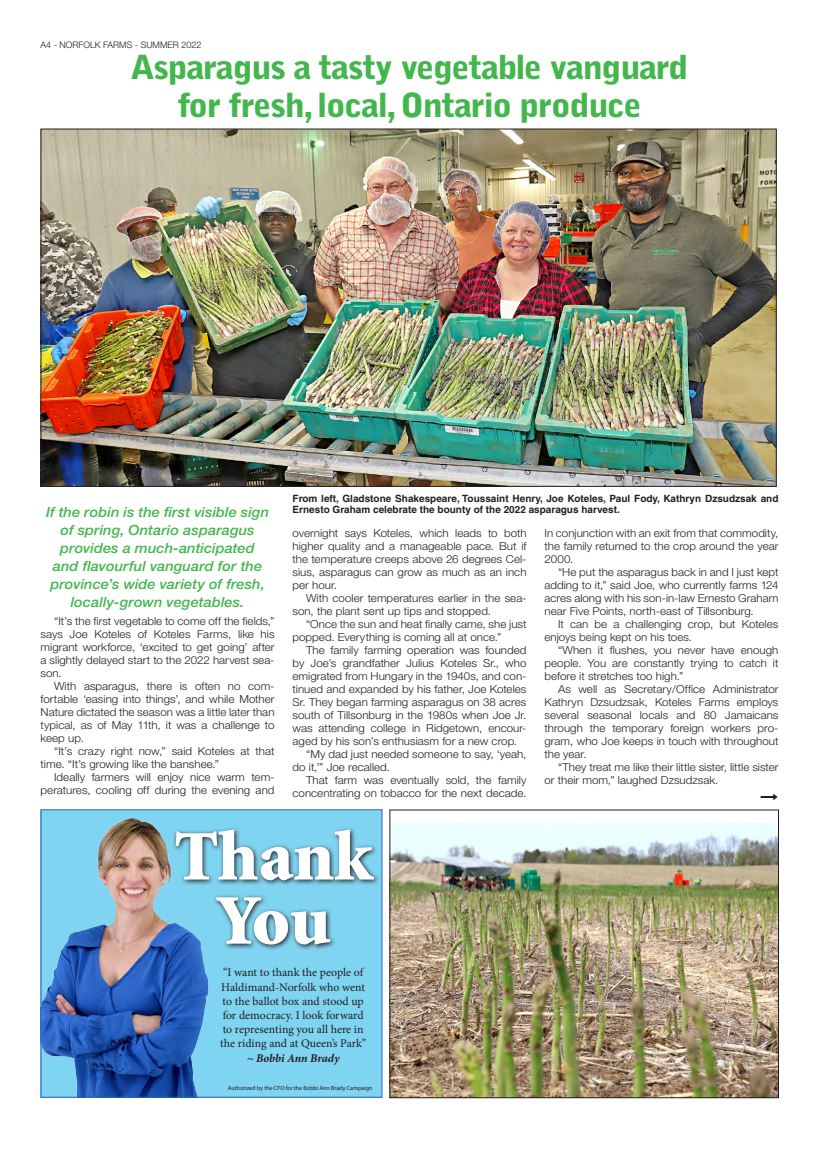
<style>
.page{position:relative;width:819px;height:1152px;background:#fff}
.page>*{position:absolute;margin:0;border:0;box-sizing:border-box;transform-origin:0 0}
.t1{font:900 71.3px/64.1px "Minion";color:#fff;text-align:center}
.Headline{font:900 33px/37.9px "Bell Gothic Std";letter-spacing:-.04em;color:#43b74e;text-align:center;scale:1.1 1}
.Lead_in{font:italic 500 14px/18px "Helvetica Neue";color:#43b74e;text-align:center;scale:1.05 1}
.t2{font:11.8px/14.2px "Minion Pro";letter-spacing:-.005em;color:#231f20;text-align:center}
.Body_Copy{font:300 11px/13px "Helvetica Neue";color:#231f20;text-align:justify;scale:1.05 1}
.Cutline{font:700 10px/11px "Helvetica";color:#231f20}
.t3{font:300 9px "Helvetica Neue";color:#231f20}
.t4{font:6px "Myriad Pro";color:#231f20}
.s1{font-weight:700;font-style:italic}
</style>
<div class="page">
<div style="left:40px;top:810px;width:342px;height:288px;background:#7fd4f1"></div>
<img style="left:42px;top:818px;width:167px;height:278px">
<svg style="left:173px;top:827px;width:206px;height:124px"></svg>
<div style="left:40px;top:810px;width:342px;height:288px;border:1px solid #2f61c0"></div>
<img style="left:43px;top:131px;width:732px;height:354px">
<img style="left:392px;top:824px;width:385px;height:272px">
<div style="left:390px;top:810px;width:389px;height:288px;border:1px solid #231f20"></div>
<p class="t3" style="left:41px;top:39px;width:162px">A4 - NORFOLK FARMS - SUMMER 2022</p>
<p class="Headline" style="left:130px;top:48px;width:509px">Asparagus a tasty vegetable vanguard for fresh, local, Ontario produce</p>
<p class="Lead_in" style="left:46px;top:503px;width:214px">If the robin is the first visible sign of spring, Ontario asparagus provides a much-anticipated and flavourful vanguard for the province’s wide variety of fresh, locally-grown vegetables.</p>
<p class="Body_Copy" style="left:41px;top:614px;width:224px;text-indent:14px">“It’s the first vegetable to come off the fields,” says Joe Koteles of Koteles Farms, like his migrant workforce, ‘excited to get going’ after a slightly delayed start to the 2022 harvest sea&shy;son.</p>
<p class="Body_Copy" style="left:41px;top:679px;width:224px;text-indent:14px">With asparagus, there is often no com&shy;fortable ‘easing into things’, and while Mother Nature dictated the season was a little later than typical, as of May 11th, it was a challenge to keep up.</p>
<p class="Body_Copy" style="left:41px;top:744px;width:224px;text-indent:14px">“It’s crazy right now,” said Koteles at that time. “It’s growing like the banshee.”</p>
<p class="Body_Copy" style="left:41px;top:770px;width:224px;text-align:right">Ideally farmers will enjoy nice warm tem&shy;peratures, cooling off during the evening and</p>
<p class="Cutline" style="left:293px;top:493px;width:487px">From left, Gladstone Shakespeare, Toussaint Henry, Joe Koteles, Paul Fody, Kathryn Dzsudzsak and<br>Ernesto Graham celebrate the bounty of the 2022 asparagus harvest.</p>
<p class="Body_Copy" style="left:293px;top:527px;width:224px">overnight says Koteles, which leads to both higher quality and a manageable pace. But if the temperature creeps above 26 degrees Cel&shy;sius, asparagus can grow as much as an inch per hour.</p>
<p class="Body_Copy" style="left:293px;top:592px;width:224px;text-indent:14px">With cooler temperatures earlier in the sea&shy;son, the plant sent up tips and stopped.</p>
<p class="Body_Copy" style="left:293px;top:618px;width:224px;text-indent:14px">“Once the sun and heat finally came, she just popped. Everything is coming all at once.”</p>
<p class="Body_Copy" style="left:293px;top:644px;width:224px;text-indent:14px">The family farming operation was founded by Joe’s grandfather Julius Koteles Sr., who emigrated from Hungary in the 1940s, and con&shy;tinued and expanded by his father, Joe Koteles Sr. They began farming asparagus on 38 acres south of Tillsonburg in the 1980s when Joe Jr. was attending college in Ridgetown, encour&shy;aged by his son’s enthusiasm for a new crop.</p>
<p class="Body_Copy" style="left:293px;top:748px;width:224px;text-indent:14px">“My dad just needed someone to say, ‘yeah, do it,’” Joe recalled.</p>
<p class="Body_Copy" style="left:293px;top:773px;width:224px;text-align:right">That farm was eventually sold, the family concentrating on tobacco for the next decade.</p>
<p class="Body_Copy" style="left:545px;top:526px;width:224px">In conjunction with an exit from that commodity, the family returned to the crop around the year 2000.</p>
<p class="Body_Copy" style="left:545px;top:566px;width:224px;text-indent:14px">“He put the asparagus back in and I just kept adding to it,” said Joe, who currently farms 124 acres along with his son-in-law Ernesto Graham near Five Points, north-east of Tillsonburg.</p>
<p class="Body_Copy" style="left:545px;top:618px;width:224px;text-indent:14px">It can be a challenging crop, but Koteles enjoys being kept on his toes.</p>
<p class="Body_Copy" style="left:545px;top:644px;width:224px;text-indent:14px">“When it flushes, you never have enough people. You are constantly trying to catch it before it stretches too high.”</p>
<p class="Body_Copy" style="left:545px;top:683px;width:224px;text-indent:14px">As well as Secretary/Office Administrator Kathryn Dzsudzsak, Koteles Farms employs several seasonal locals and 80 Jamaicans through the temporary foreign workers pro&shy;gram, who Joe keeps in touch with throughout the year.</p>
<p class="Body_Copy" style="left:545px;top:761px;width:224px;text-indent:14px">“They treat me like their little sister, little sister or their mom,” laughed Dzsudzsak.</p>
<p class="t1" style="left:175px;top:827px;width:199px">Thank<br>You</p>
<p class="t2" style="left:220px;top:966px;width:148px">“I want to thank the people of<br>Haldimand-Norfolk who went to the ballot box and stood up for democracy. I look forward to representing you all here in the riding and at Queen’s Park” <span class="s1">~ Bobbi Ann Brady</span></p>
<p class="t4" style="left:228px;top:1085px;width:146px">Authorized by the CFO for the Bobbi Ann Brady Campaign</p>
</div>
